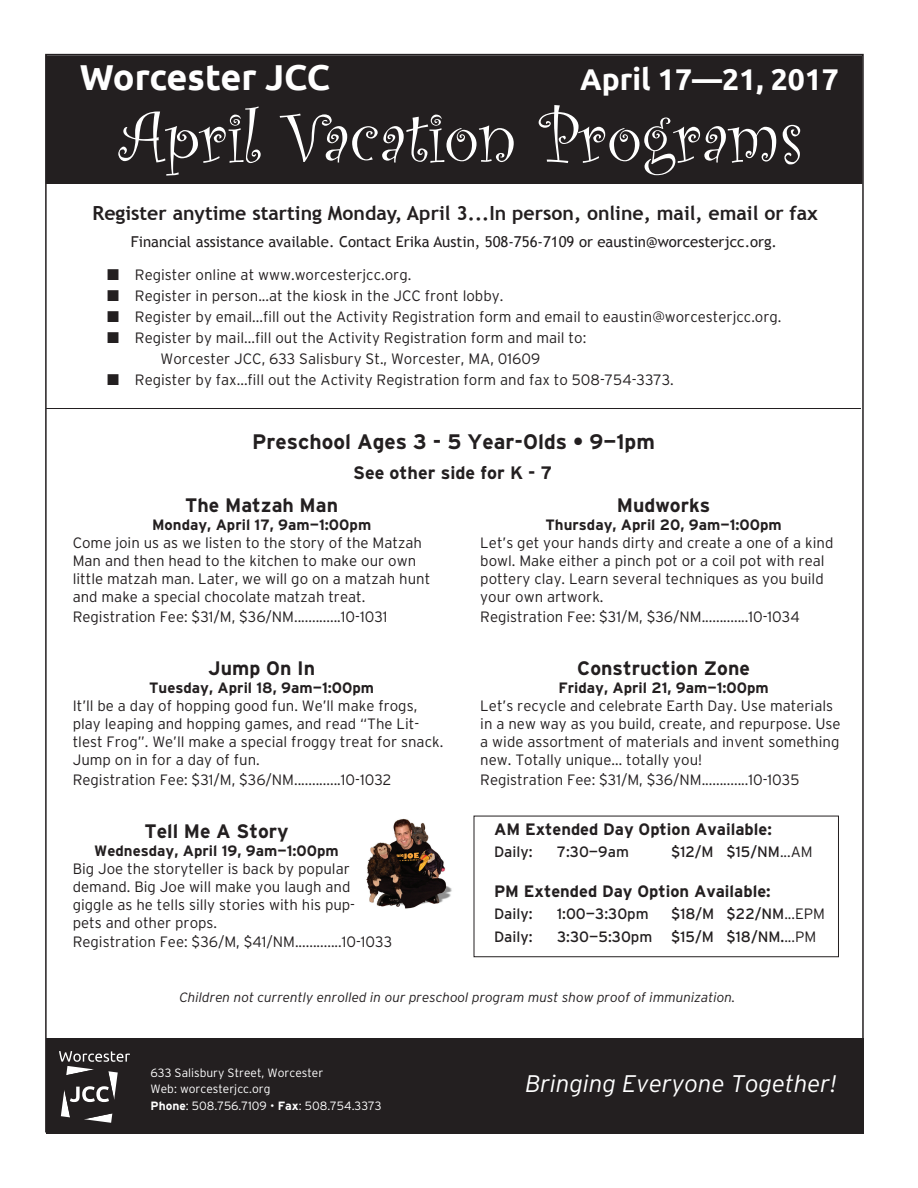
<style>
.page{position:relative;width:918px;height:1188px;background:#fff}
.page>*{position:absolute;margin:0;border:0;box-sizing:border-box;transform-origin:0 0}
.t1{font:73.5px "Curlz";color:#fff}
.t2{font:700 36px "Ubuntu";letter-spacing:-.005em;color:#fff}
.t3{font:700 30px "Ubuntu";color:#fff}
.t4{font:italic 300 24px "Interstate";color:#fff}
.t5{font:700 21px "Interstate";color:#231f20}
.t6{font:700 19.5px "Trebuchet MS";color:#231f20}
.t7{font:700 19.5px "Interstate";color:#231f20}
.t8{font:700 18px "Interstate";color:#231f20}
.t9{font:700 16.5px "Interstate";color:#231f20}
.t10{font:300 15px/18px "Interstate";color:#231f20}
.t11{font:700 15px "Interstate";color:#231f20}
.t12{font:15px "Interstate";color:#231f20}
.t13{font:15px "Trebuchet MS";color:#231f20}
.t14{font:italic 300 13.5px "Interstate";color:#231f20}
.t15{font:300 12px/16.5px "Interstate";color:#fff}
.s1{font-weight:300}
.s2{font-weight:700}
</style>
<div class="page">
<div style="left:474px;top:816px;width:365px;height:141px;border:1px solid #231f20"></div>
<hr style="left:46px;top:408px;width:815px;height:1px;background:#231f20">
<div style="left:46px;top:56px;width:816px;height:127px;background:#231f20"></div>
<div style="left:46px;top:55px;width:816px;height:129px;border:2px solid #231f20"></div>
<div style="left:47px;top:1039px;width:817px;height:95px;background:#231f20"></div>
<svg style="left:59px;top:1051px;width:71px;height:72px"></svg>
<img style="left:366px;top:818px;width:86px;height:91px">
<h2 class="t2" style="left:80px;top:56px;width:252px">Worcester JCC</h2>
<h3 class="t3" style="left:580px;top:61px;width:260px">April 17—21, 2017</h3>
<h1 class="t1" style="left:119px;top:86px;width:685px">April Vacation Programs</h1>
<h3 class="t6" style="left:92px;top:201px;width:727px">Register anytime starting Monday, April 3...In person, online, mail, email or fax</h3>
<p class="t13" style="left:131px;top:233px;width:648px">Financial assistance available. Contact Erika Austin, 508-756-7109 or eaustin@worcesterjcc.org.</p>
<p class="t10" style="left:135px;top:265px;width:278px">Register online at www.worcesterjcc.org.</p>
<p class="t10" style="left:135px;top:286px;width:370px">Register in person...at the kiosk in the JCC front lobby.</p>
<p class="t10" style="left:135px;top:307px;width:648px">Register by email...fill out the Activity Registration form and email to eaustin@worcesterjcc.org.</p>
<p class="t10" style="left:135px;top:328px;width:453px">Register by mail...fill out the Activity Registration form and mail to:</p>
<p class="t10" style="left:161px;top:349px;width:381px">Worcester JCC, 633 Salisbury St., Worcester, MA, 01609</p>
<p class="t10" style="left:135px;top:370px;width:540px">Register by fax...fill out the Activity Registration form and fax to 508-754-3373.</p>
<h3 class="t5" style="left:252px;top:429px;width:404px">Preschool Ages 3 - 5 Year-Olds • 9—1pm</h3>
<p class="t8" style="left:353px;top:463px;width:200px">See other side for K - 7</p>
<h3 class="t7" style="left:185px;top:495px;width:154px">The Matzah Man</h3>
<p class="t11" style="left:152px;top:517px;width:221px">Monday, April 17, 9am—1:00pm</p>
<p class="t10" style="left:73px;top:534px;width:359px">Come join us as we listen to the story of the Matzah Man and then head to the kitchen to make our own little matzah man. Later, we will go on a matzah hunt and make a special chocolate matzah treat.</p>
<p class="t10" style="left:73px;top:608px;width:316px">Registration Fee: $31/M, $36/NM.............10-1031</p>
<h3 class="t7" style="left:208px;top:657px;width:108px">Jump On In</h3>
<p class="t11" style="left:149px;top:679px;width:227px">Tuesday, April 18, 9am—1:00pm</p>
<p class="t10" style="left:73px;top:697px;width:372px">It’ll be a day of hopping good fun. We’ll make frogs, play leaping and hopping games, and read “The Lit&shy;tlest Frog”. We’ll make a special froggy treat for snack.<br>Jump on in for a day of fun.</p>
<p class="t10" style="left:73px;top:770px;width:320px">Registration Fee: $31/M, $36/NM.............10-1032</p>
<h3 class="t7" style="left:144px;top:820px;width:146px">Tell Me A Story</h3>
<p class="t11" style="left:94px;top:842px;width:246px">Wednesday, April 19, 9am—1:00pm</p>
<p class="t10" style="left:73px;top:859px;width:284px">Big Joe the storyteller is back by popular demand. Big Joe will make you laugh and giggle as he tells silly stories with his pup&shy;pets and other props.</p>
<p class="t10" style="left:73px;top:933px;width:321px">Registration Fee: $36/M, $41/NM.............10-1033</p>
<h3 class="t7" style="left:617px;top:495px;width:95px">Mudworks</h3>
<p class="t11" style="left:545px;top:517px;width:238px">Thursday, April 20, 9am—1:00pm</p>
<p class="t10" style="left:480px;top:534px;width:355px">Let’s get your hands dirty and create a one of a kind bowl. Make either a pinch pot or a coil pot with real pottery clay. Learn several techniques as you build your own artwork.</p>
<p class="t10" style="left:480px;top:608px;width:321px">Registration Fee: $31/M, $36/NM.............10-1034</p>
<h3 class="t7" style="left:577px;top:657px;width:174px">Construction Zone</h3>
<p class="t11" style="left:558px;top:679px;width:212px">Friday, April 21, 9am—1:00pm</p>
<p class="t10" style="left:480px;top:697px;width:362px">Let’s recycle and celebrate Earth Day. Use materials in a new way as you build, create, and repurpose. Use a wide assortment of materials and invent something new. Totally unique… totally you!</p>
<p class="t10" style="left:480px;top:770px;width:321px">Registration Fee: $31/M, $36/NM.............10-1035</p>
<p class="t9" style="left:494px;top:820px;width:279px">AM Extended Day Option Available:</p>
<p class="t12" style="left:494px;top:844px;width:40px">Daily:</p>
<p class="t12" style="left:557px;top:844px;width:73px">7:30—9am</p>
<p class="t12" style="left:671px;top:844px;width:143px">$12/M $15/NM<span class="s1">...AM</span></p>
<p class="t9" style="left:494px;top:882px;width:278px">PM Extended Day Option Available:</p>
<p class="t12" style="left:494px;top:906px;width:40px">Daily:</p>
<p class="t12" style="left:557px;top:906px;width:93px">1:00—3:30pm</p>
<p class="t12" style="left:671px;top:906px;width:155px">$18/M $22/NM<span class="s1">...EPM</span></p>
<p class="t12" style="left:494px;top:928px;width:40px">Daily:</p>
<p class="t12" style="left:557px;top:928px;width:261px">3:30—5:30pm $15/M $18/NM.<span class="s1">...PM</span></p>
<p class="t14" style="left:179px;top:991px;width:558px">Children not currently enrolled in our preschool program must show proof of immunization.</p>
<p class="t15" style="left:151px;top:1064px;width:232px">633 Salisbury Street, Worcester<br>Web: worcesterjcc.org<br><span class="s2">Phone</span>: 508.756.7109 • <span class="s2">Fax</span>: 508.754.3373</p>
<h3 class="t4" style="left:525px;top:1073px;width:313px">Bringing Everyone Together!</h3>
</div>
